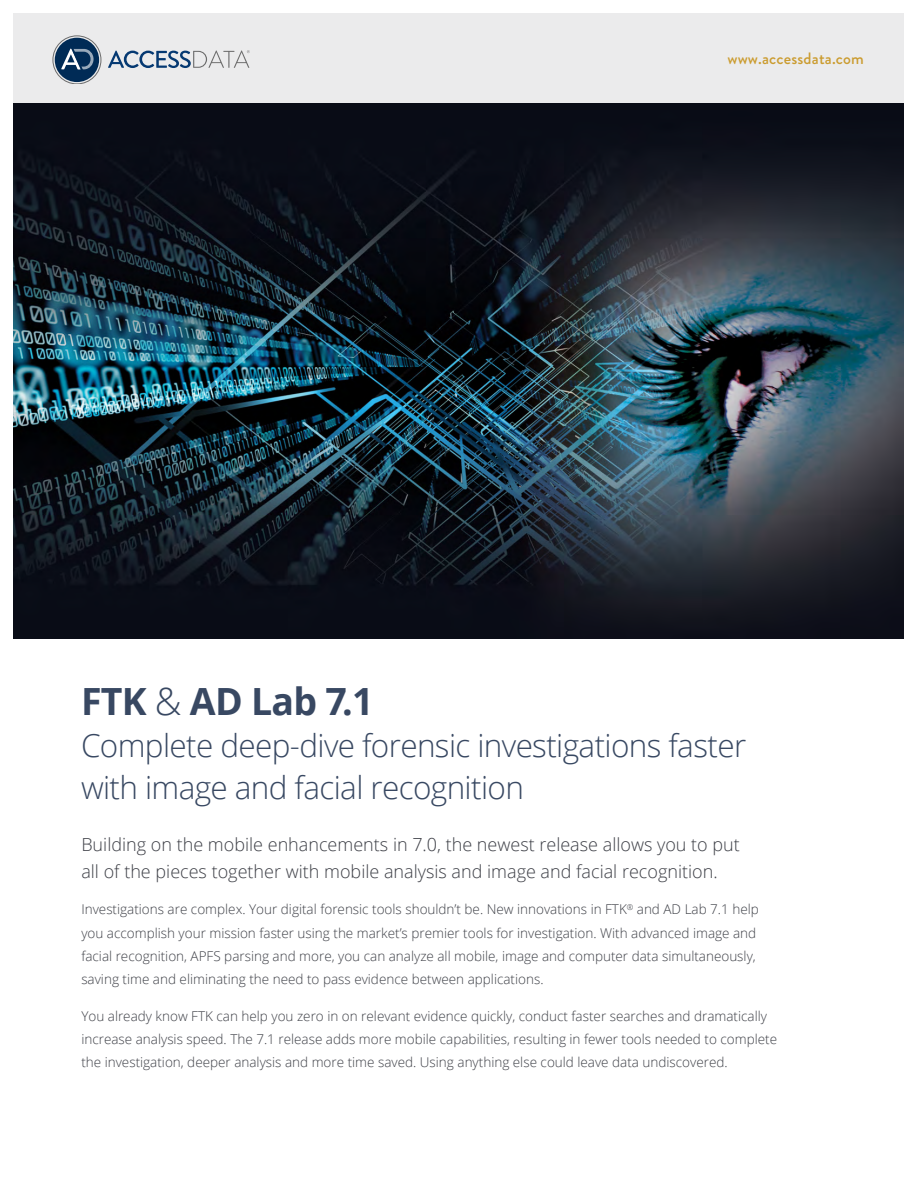
<style>
.page{position:relative;width:918px;height:1188px;background:#fff}
.page>*{position:absolute;margin:0;border:0;box-sizing:border-box;transform-origin:0 0}
.t1{font:700 37.5px "Open Sans";letter-spacing:-.02em;color:#384862}
.t2{font:300 31.5px/42px "Open Sans";letter-spacing:-.02em;color:#384862}
.t3{font:300 18px/26.2px "Open Sans";color:#3d3f46}
.t4{font:500 16.5px "Brandon Grotesque";letter-spacing:.01em;color:#cb9c30}
.t5{font:300 13.5px/23.2px "Open Sans";color:#3d3f46}
.s1{font-weight:300}
</style>
<div class="page">
<img style="left:14px;top:103px;width:890px;height:535px">
<div style="left:14px;top:14px;width:890px;height:89px;background:#ebebec"></div>
<div style="left:55px;top:38px;width:44px;height:44px;background:#002b56;border-radius:50%"></div>
<div style="left:53px;top:36px;width:48px;height:47px;border:1px solid #6b6b6b;border-radius:50%"></div>
<svg style="left:61px;top:48px;width:33px;height:22px"></svg>
<svg style="left:108px;top:50px;width:142px;height:18px"></svg>
<p class="t4" style="left:727px;top:47px;width:138px">www.accessdata.com</p>
<h1 class="t1" style="left:81px;top:675px;width:294px">FTK <span class="s1">&amp;</span> AD Lab 7.1</h1>
<h2 class="t2" style="left:81px;top:724px;width:667px">Complete deep-dive forensic investigations faster with image and facial recognition</h2>
<h3 class="t3" style="left:81px;top:831px;width:660px">Building on the mobile enhancements in 7.0, the newest release allows you to put all of the pieces together with mobile analysis and image and facial recognition.</h3>
<p class="t5" style="left:81px;top:897px;width:679px">Investigations are complex. Your digital forensic tools shouldn’t be. New innovations in FTK<sup>®</sup> and AD Lab 7.1 help you accomplish your mission faster using the market’s premier tools for investigation. With advanced image and facial recognition, APFS parsing and more, you can analyze all mobile, image and computer data simultaneously, saving time and eliminating the need to pass evidence between applications.</p>
<p class="t5" style="left:81px;top:1004px;width:697px">You already know FTK can help you zero in on relevant evidence quickly, conduct faster searches and dramatically increase analysis speed. The 7.1 release adds more mobile capabilities, resulting in fewer tools needed to complete the investigation, deeper analysis and more time saved. Using anything else could leave data undiscovered.</p>
</div>
